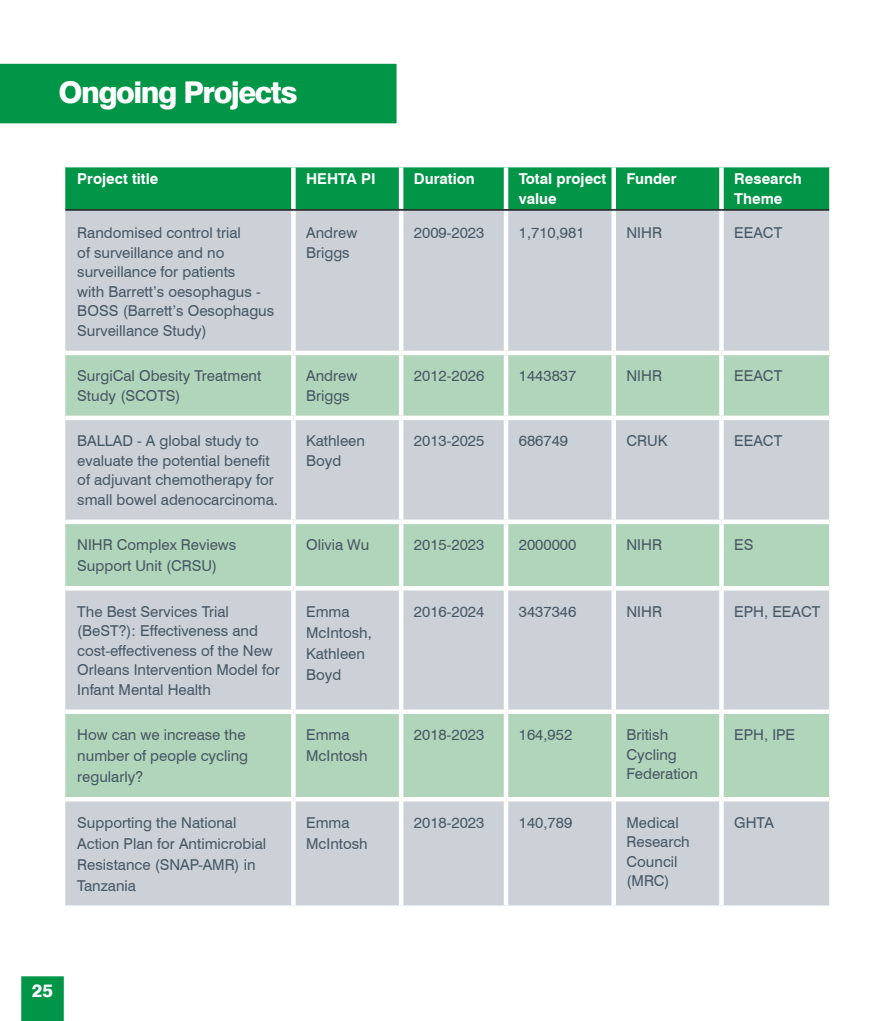
<style>
.page{position:relative;width:893px;height:1021px;background:#fff}
.page>*{position:absolute;margin:0;border:0;box-sizing:border-box;transform-origin:0 0}
.Chapter_Headings{font:800 30px "Swiss 721 BT";letter-spacing:-.05em;color:#fff}
.t1{font:800 18px "Swiss 721 BT";color:#fff}
.t2{font:15px/19.5px "Swiss 721 BT";color:#475865}
.t3{font:700 15px/19.5px "Swiss 721 BT";color:#fff}
</style>
<div class="page">
<div style="left:21px;top:976px;width:43px;height:44px;background:#009547"></div>
<div style="left:0;top:64px;width:397px;height:59px;background:#009547"></div>
<div style="left:65px;top:167px;width:764px;height:42px;background:#009547"></div>
<div style="left:65px;top:211px;width:764px;height:694px;background:#ccd1d8"></div>
<svg style="left:65px;top:355px;width:764px;height:442px;background:#c0d4ca"></svg>
<div style="left:291px;top:167px;width:5px;height:42px;background:#fff"></div>
<hr style="left:399px;top:167px;width:4px;height:42px;background:#fff">
<hr style="left:504px;top:167px;width:4px;height:42px;background:#fff">
<div style="left:611px;top:167px;width:5px;height:42px;background:#fff"></div>
<div style="left:719px;top:167px;width:5px;height:42px;background:#fff"></div>
<div style="left:291px;top:211px;width:5px;height:140px;background:#fff"></div>
<hr style="left:399px;top:211px;width:4px;height:140px;background:#fff">
<hr style="left:504px;top:211px;width:4px;height:140px;background:#fff">
<div style="left:611px;top:211px;width:5px;height:140px;background:#fff"></div>
<div style="left:719px;top:211px;width:5px;height:140px;background:#fff"></div>
<hr style="left:65px;top:351px;width:228px;height:4px;background:#fff">
<hr style="left:293px;top:351px;width:108px;height:4px;background:#fff">
<div style="left:291px;top:355px;width:5px;height:60px;background:#fff"></div>
<hr style="left:401px;top:351px;width:105px;height:4px;background:#fff">
<hr style="left:399px;top:355px;width:4px;height:60px;background:#fff">
<hr style="left:506px;top:351px;width:108px;height:4px;background:#fff">
<hr style="left:504px;top:355px;width:4px;height:60px;background:#fff">
<hr style="left:614px;top:351px;width:107px;height:4px;background:#fff">
<div style="left:611px;top:355px;width:5px;height:60px;background:#fff"></div>
<hr style="left:721px;top:351px;width:108px;height:4px;background:#fff">
<div style="left:719px;top:355px;width:5px;height:60px;background:#fff"></div>
<div style="left:65px;top:415px;width:228px;height:5px;background:#fff"></div>
<div style="left:293px;top:415px;width:108px;height:5px;background:#fff"></div>
<div style="left:291px;top:420px;width:5px;height:99px;background:#fff"></div>
<div style="left:401px;top:415px;width:105px;height:5px;background:#fff"></div>
<hr style="left:399px;top:420px;width:4px;height:99px;background:#fff">
<div style="left:506px;top:415px;width:108px;height:5px;background:#fff"></div>
<hr style="left:504px;top:420px;width:4px;height:99px;background:#fff">
<div style="left:614px;top:415px;width:107px;height:5px;background:#fff"></div>
<div style="left:611px;top:420px;width:5px;height:99px;background:#fff"></div>
<div style="left:721px;top:415px;width:108px;height:5px;background:#fff"></div>
<div style="left:719px;top:420px;width:5px;height:99px;background:#fff"></div>
<div style="left:65px;top:519px;width:228px;height:5px;background:#fff"></div>
<div style="left:293px;top:519px;width:108px;height:5px;background:#fff"></div>
<div style="left:291px;top:524px;width:5px;height:62px;background:#fff"></div>
<div style="left:401px;top:519px;width:105px;height:5px;background:#fff"></div>
<hr style="left:399px;top:524px;width:4px;height:62px;background:#fff">
<div style="left:506px;top:519px;width:108px;height:5px;background:#fff"></div>
<hr style="left:504px;top:524px;width:4px;height:62px;background:#fff">
<div style="left:614px;top:519px;width:107px;height:5px;background:#fff"></div>
<div style="left:611px;top:524px;width:5px;height:62px;background:#fff"></div>
<div style="left:721px;top:519px;width:108px;height:5px;background:#fff"></div>
<div style="left:719px;top:524px;width:5px;height:62px;background:#fff"></div>
<hr style="left:65px;top:586px;width:228px;height:4px;background:#fff">
<hr style="left:293px;top:586px;width:108px;height:4px;background:#fff">
<div style="left:291px;top:590px;width:5px;height:119px;background:#fff"></div>
<hr style="left:401px;top:586px;width:105px;height:4px;background:#fff">
<hr style="left:399px;top:590px;width:4px;height:119px;background:#fff">
<hr style="left:506px;top:586px;width:108px;height:4px;background:#fff">
<hr style="left:504px;top:590px;width:4px;height:119px;background:#fff">
<hr style="left:614px;top:586px;width:107px;height:4px;background:#fff">
<div style="left:611px;top:590px;width:5px;height:119px;background:#fff"></div>
<hr style="left:721px;top:586px;width:108px;height:4px;background:#fff">
<div style="left:719px;top:590px;width:5px;height:119px;background:#fff"></div>
<div style="left:65px;top:709px;width:228px;height:5px;background:#fff"></div>
<div style="left:293px;top:709px;width:108px;height:5px;background:#fff"></div>
<div style="left:291px;top:714px;width:5px;height:83px;background:#fff"></div>
<div style="left:401px;top:709px;width:105px;height:5px;background:#fff"></div>
<hr style="left:399px;top:714px;width:4px;height:83px;background:#fff">
<div style="left:506px;top:709px;width:108px;height:5px;background:#fff"></div>
<hr style="left:504px;top:714px;width:4px;height:83px;background:#fff">
<div style="left:614px;top:709px;width:107px;height:5px;background:#fff"></div>
<div style="left:611px;top:714px;width:5px;height:83px;background:#fff"></div>
<div style="left:721px;top:709px;width:108px;height:5px;background:#fff"></div>
<div style="left:719px;top:714px;width:5px;height:83px;background:#fff"></div>
<hr style="left:65px;top:797px;width:228px;height:4px;background:#fff">
<hr style="left:293px;top:797px;width:108px;height:4px;background:#fff">
<div style="left:291px;top:801px;width:5px;height:104px;background:#fff"></div>
<hr style="left:401px;top:797px;width:105px;height:4px;background:#fff">
<hr style="left:399px;top:801px;width:4px;height:104px;background:#fff">
<hr style="left:506px;top:797px;width:108px;height:4px;background:#fff">
<hr style="left:504px;top:801px;width:4px;height:104px;background:#fff">
<hr style="left:614px;top:797px;width:107px;height:4px;background:#fff">
<div style="left:611px;top:801px;width:5px;height:104px;background:#fff"></div>
<hr style="left:721px;top:797px;width:108px;height:4px;background:#fff">
<div style="left:719px;top:801px;width:5px;height:104px;background:#fff"></div>
<svg style="left:65px;top:905px;width:228px;height:1px"></svg>
<svg style="left:293px;top:905px;width:108px;height:2px"></svg>
<svg style="left:401px;top:905px;width:105px;height:1px"></svg>
<svg style="left:506px;top:905px;width:108px;height:1px"></svg>
<svg style="left:614px;top:905px;width:107px;height:1px"></svg>
<svg style="left:721px;top:905px;width:109px;height:2px"></svg>
<hr style="left:65px;top:209px;width:228px;height:2px;background:#231f20">
<hr style="left:293px;top:209px;width:108px;height:2px;background:#231f20">
<hr style="left:401px;top:209px;width:105px;height:2px;background:#231f20">
<hr style="left:506px;top:209px;width:108px;height:2px;background:#231f20">
<hr style="left:614px;top:209px;width:107px;height:2px;background:#231f20">
<hr style="left:721px;top:209px;width:108px;height:2px;background:#231f20">
<h1 class="Chapter_Headings" style="left:59px;top:74px;width:241px">Ongoing Projects</h1>
<h1 class="t3" style="left:77px;top:169px;width:83px">Project title</h1>
<h1 class="t3" style="left:306px;top:169px;width:71px">HEHTA PI</h1>
<h1 class="t3" style="left:414px;top:169px;width:62px">Duration</h1>
<h1 class="t3" style="left:519px;top:169px;width:89px">Total project value</h1>
<h1 class="t3" style="left:626px;top:169px;width:52px">Funder</h1>
<h1 class="t3" style="left:734px;top:169px;width:69px">Research<br>Theme</h1>
<h1 class="t2" style="left:77px;top:223px;width:198px">Randomised control trial<br>of surveillance and no surveillance for patients<br>with Barrett’s oesophagus -<br>BOSS (Barrett’s Oesophagus<br>Surveillance Study)</h1>
<h1 class="t2" style="left:306px;top:223px;width:53px">Andrew<br>Briggs</h1>
<h1 class="t2" style="left:414px;top:223px;width:72px">2009-2023</h1>
<h1 class="t2" style="left:519px;top:223px;width:67px">1,710,981</h1>
<h1 class="t2" style="left:626px;top:223px;width:37px">NIHR</h1>
<h1 class="t2" style="left:734px;top:223px;width:49px">EEACT</h1>
<h1 class="t2" style="left:77px;top:366px;width:186px">SurgiCal Obesity Treatment<br>Study (SCOTS)</h1>
<h1 class="t2" style="left:306px;top:366px;width:53px">Andrew<br>Briggs</h1>
<h1 class="t2" style="left:414px;top:366px;width:72px">2012-2026</h1>
<h1 class="t2" style="left:519px;top:366px;width:59px">1443837</h1>
<h1 class="t2" style="left:626px;top:366px;width:37px">NIHR</h1>
<h1 class="t2" style="left:734px;top:366px;width:49px">EEACT</h1>
<h1 class="t2" style="left:77px;top:431px;width:202px">BALLAD - A global study to evaluate the potential benefit of adjuvant chemotherapy for small bowel adenocarcinoma.</h1>
<h1 class="t2" style="left:306px;top:431px;width:60px">Kathleen<br>Boyd</h1>
<h1 class="t2" style="left:414px;top:431px;width:72px">2013-2025</h1>
<h1 class="t2" style="left:519px;top:431px;width:51px">686749</h1>
<h1 class="t2" style="left:626px;top:431px;width:42px">CRUK</h1>
<h1 class="t2" style="left:734px;top:431px;width:49px">EEACT</h1>
<h1 class="t2" style="left:77px;top:534px;width:160px;line-height:21px">NIHR Complex Reviews<br>Support Unit (CRSU)</h1>
<h1 class="t2" style="left:306px;top:535px;width:65px">Olivia Wu</h1>
<h1 class="t2" style="left:414px;top:535px;width:72px">2015-2023</h1>
<h1 class="t2" style="left:519px;top:535px;width:59px">2000000</h1>
<h1 class="t2" style="left:626px;top:535px;width:37px">NIHR</h1>
<h1 class="t2" style="left:734px;top:535px;width:21px">ES</h1>
<h1 class="t2" style="left:77px;top:601px;width:204px">The Best Services Trial (BeST?): Effectiveness and cost-effectiveness of the New<br>Orleans Intervention Model for<br>Infant Mental Health</h1>
<h1 class="t2" style="left:306px;top:600px;width:67px;line-height:21px">Emma<br>McIntosh,<br>Kathleen<br>Boyd</h1>
<h1 class="t2" style="left:414px;top:601px;width:72px">2016-2024</h1>
<h1 class="t2" style="left:519px;top:601px;width:59px">3437346</h1>
<h1 class="t2" style="left:626px;top:601px;width:37px">NIHR</h1>
<h1 class="t2" style="left:734px;top:601px;width:88px">EPH, EEACT</h1>
<h1 class="t2" style="left:77px;top:724px;width:172px;line-height:21px">How can we increase the number of people cycling regularly?</h1>
<h1 class="t2" style="left:306px;top:724px;width:63px;line-height:21px">Emma<br>McIntosh</h1>
<h1 class="t2" style="left:414px;top:725px;width:72px">2018-2023</h1>
<h1 class="t2" style="left:519px;top:725px;width:55px">164,952</h1>
<h1 class="t2" style="left:626px;top:725px;width:73px">British<br>Cycling<br>Federation</h1>
<h1 class="t2" style="left:734px;top:725px;width:62px">EPH, IPE</h1>
<h1 class="t2" style="left:77px;top:811px;width:190px;line-height:21px">Supporting the National<br>Action Plan for Antimicrobial<br>Resistance (SNAP-AMR) in<br>Tanzania</h1>
<h1 class="t2" style="left:306px;top:811px;width:63px;line-height:21px">Emma<br>McIntosh</h1>
<h1 class="t2" style="left:414px;top:812px;width:72px">2018-2023</h1>
<h1 class="t2" style="left:519px;top:812px;width:55px">140,789</h1>
<h1 class="t2" style="left:626px;top:812px;width:65px">Medical<br>Research<br>Council (MRC)</h1>
<h1 class="t2" style="left:734px;top:812px;width:41px">GHTA</h1>
<p class="t1" style="left:32px;top:980px;width:23px">25</p>
</div>
